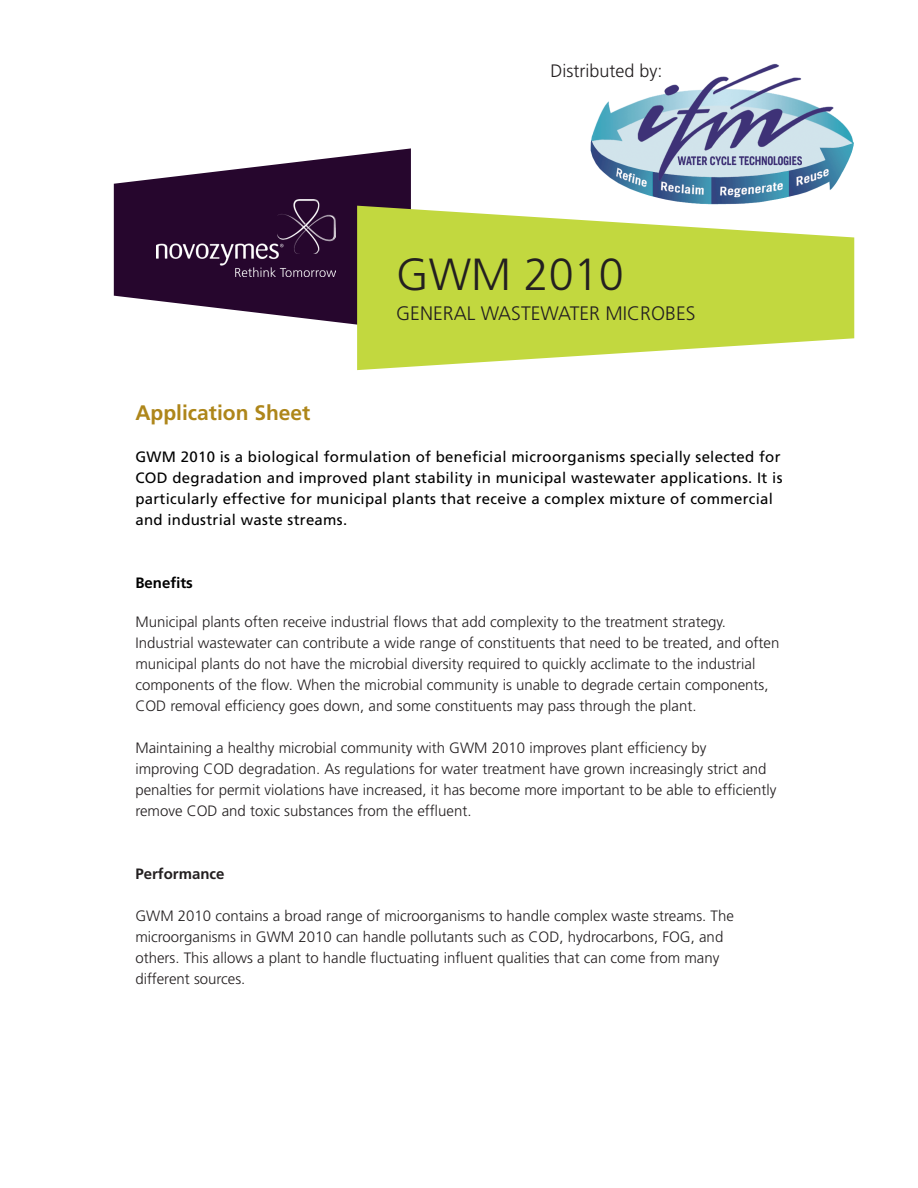
<style>
.page{position:relative;width:918px;height:1188px;background:#fff}
.page>*{position:absolute;margin:0;border:0;box-sizing:border-box;transform-origin:0 0}
.t1{font:300 45px "Frutiger";color:#231f20}
.t2{font:700 21px "Frutiger";color:#ae861a}
.t3{font:300 19.5px "Frutiger";color:#231f20}
.t4{font:300 18px "Frutiger";color:#231f20}
.t5{font:300 15px/21px "Frutiger";color:#231f20}
.t6{font:15px/21px "Frutiger";letter-spacing:.02em;color:#000}
.t7{font:700 15px "Frutiger";color:#231f20}
.t8{font:700 15px "Frutiger";color:#000}
</style>
<div class="page">
<img style="left:590px;top:63px;width:264px;height:142px">
<svg style="left:114px;top:148px;width:297px;height:177px;fill:#26062d"></svg>
<svg style="left:357px;top:206px;width:497px;height:164px;fill:#c2d83f"></svg>
<img style="left:157px;top:199px;width:179px;height:78px">
<p class="t4" style="left:550px;top:61px;width:114px">Distributed by:</p>
<h1 class="t1" style="left:396px;top:249px;width:229px">GWM 2010</h1>
<h3 class="t3" style="left:396px;top:302px;width:159px">General wastewat</h3>
<h3 class="t3" style="left:580px;top:302px;width:117px">er mic robes</h3>
<h2 class="t2" style="left:135px;top:400px;width:177px">Application Sheet</h2>
<p class="t6" style="left:135px;top:446px;width:649px">GWM 2010 is a biological formulation of beneficial microorganisms specially selected for COD degradation and improved plant stability in municipal wastewater applications. It is particularly effective for municipal plants that receive a complex mixture of commercial and industrial waste streams.</p>
<p class="t8" style="left:135px;top:574px;width:59px">Benefits</p>
<p class="t5" style="left:135px;top:611px;width:645px">Municipal plants often receive industrial flows that add complexity to the treatment strategy.<br>Industrial wastewater can contribute a wide range of constituents that need to be treated, and often municipal plants do not have the microbial diversity required to quickly acclimate to the industrial components of the flow. When the microbial community is unable to degrade certain components, COD removal efficiency goes down, and some constituents may pass through the plant.</p>
<p class="t5" style="left:135px;top:737px;width:643px">Maintaining a healthy microbial community with GWM 2010 improves plant efficiency by<br>improving COD degradation. As regulations for water treatment have grown increasingly strict and penalties for permit violations have increased, it has become more important to be able to efficiently remove COD and toxic substances from the effluent.</p>
<p class="t7" style="left:135px;top:865px;width:91px">Performance</p>
<p class="t5" style="left:135px;top:905px;width:600px">GWM 2010 contains a broad range of microorganisms to handle complex waste streams. The microorganisms in GWM 2010 can handle pollutants such as COD, hydrocarbons, FOG, and others. This allows a plant to handle fluctuating influent qualities that can come from many different sources.</p>
</div>
